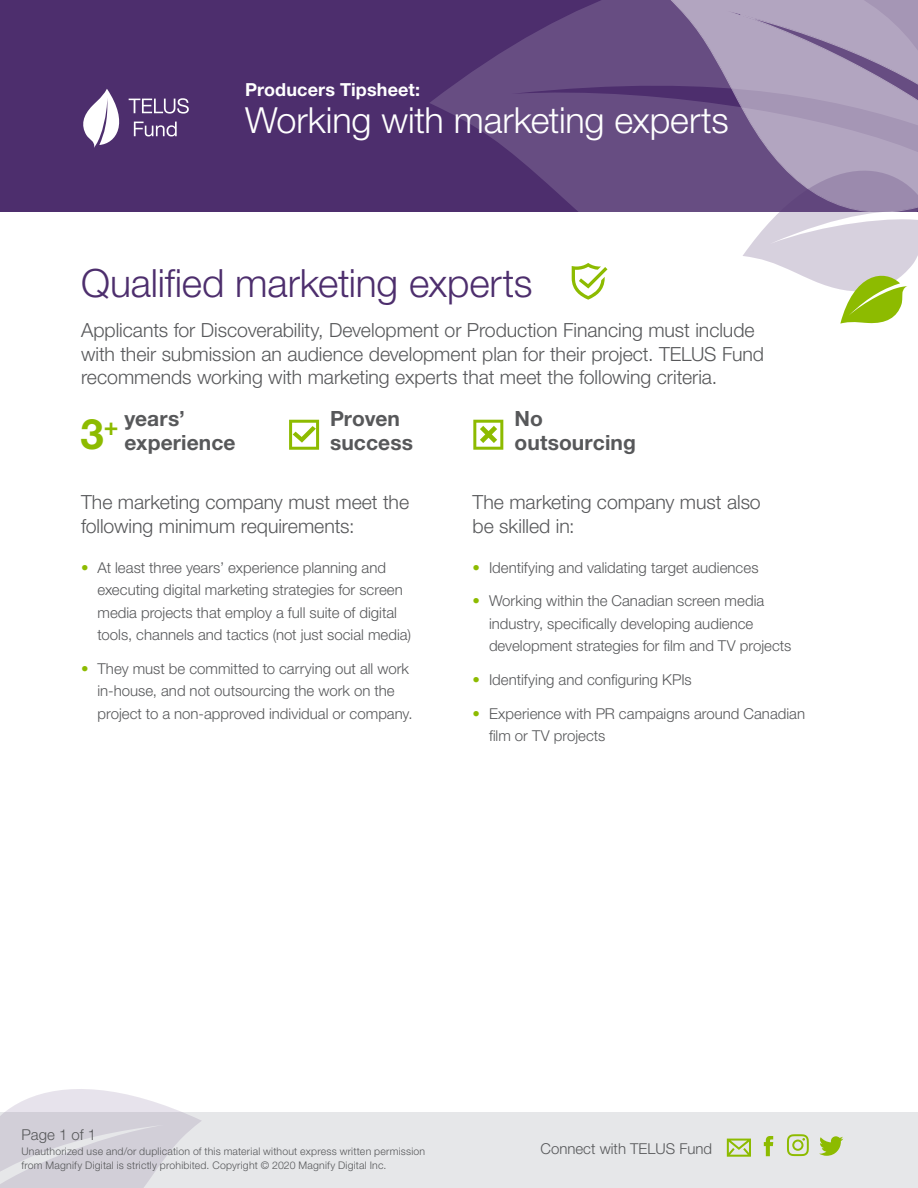
<style>
.page{position:relative;width:918px;height:1188px;background:#fff}
.page>*{position:absolute;margin:0;border:0;box-sizing:border-box;transform-origin:0 0}
.Subhead{font:700 42px "Helvetica Neue LT Std";color:#8dbb00}
.Heading{font:300 39px "Helvetica Neue LT Std";letter-spacing:-.005em;color:#4d2e6d}
.Sheet_Title{font:300 36px "Helvetica Neue LT Std";letter-spacing:-.005em;color:#fff}
.Subhead-2{font:700 24.45px "Helvetica Neue LT Std";color:#8dbb00}
.Subhead-3{font:700 21px/24px "Helvetica Neue LT Std";letter-spacing:.005em;color:#57585a}
.Intro{font:300 19.5px/23.4px "Helvetica Neue LT Std";color:#57585a}
.t1{font:700 18px "Helvetica Neue LT Std";letter-spacing:.005em;color:#fff}
.Sheet_Title-2{font:300 15px/22.5px "Helvetica Neue LT Std";color:#57585a}
.Sheet_Title-3{font:300 10.5px/13.5px "Helvetica Neue LT Std";letter-spacing:.02em;color:#57585a}
.s1{color:#8dbb00}
</style>
<div class="page">
<div style="left:0;top:1112px;width:918px;height:76px;background:#e6e7e9"></div>
<div style="left:0;top:0;width:918px;height:212px;background:#4d2e6d"></div>
<svg style="left:430px;top:0;width:237px;height:282px;fill:#674d82"></svg>
<svg style="left:669px;top:0;width:249px;height:212px;background:#9786aa"></svg>
<svg style="left:742px;top:169px;width:176px;height:155px"></svg>
<svg style="left:83px;top:89px;width:106px;height:59px"></svg>
<svg style="left:727px;top:1139px;width:24px;height:18px"></svg>
<svg style="left:819px;top:1136px;width:24px;height:20px"></svg>
<svg style="left:764px;top:1136px;width:9px;height:20px"></svg>
<svg style="left:787px;top:1134px;width:22px;height:22px"></svg>
<svg style="left:572px;top:263px;width:35px;height:37px"></svg>
<svg style="left:0;top:1089px;width:201px;height:99px"></svg>
<svg style="left:289px;top:420px;width:30px;height:30px"></svg>
<svg style="left:473px;top:420px;width:30px;height:30px"></svg>
<p class="t1" style="left:245px;top:79px;width:176px">Producers Tipsheet:</p>
<p class="Sheet_Title" style="left:245px;top:98px;width:485px">Working with marketing experts</p>
<p class="Heading" style="left:81px;top:259px;width:453px">Qualified marketing experts</p>
<p class="Intro" style="left:81px;top:318px;width:685px">Applicants for Discoverability, Development or Production Financing must include with their submission an audience development plan for their project. TELUS Fund recommends working with marketing experts that meet the following criteria.</p>
<p class="Subhead-3" style="left:124px;top:406px;width:113px">years’ experience</p>
<p class="Subhead-3" style="left:330px;top:406px;width:85px">Proven success</p>
<p class="Subhead-3" style="left:515px;top:406px;width:30px">No</p>
<p class="Subhead" style="left:80px;top:408px;width:25px">3</p>
<p class="Subhead-2" style="left:104px;top:411px;width:16px">+</p>
<p class="Subhead-3" style="left:515px;top:430px;width:123px">outsourcing</p>
<p class="Intro" style="left:81px;top:490px;width:330px">The marketing company must meet the following minimum requirements:</p>
<p class="Intro" style="left:472px;top:490px;width:290px">The marketing company must also be skilled in:</p>
<p class="Sheet_Title-2" style="left:98px;top:556px;width:315px;text-indent:-17px"><span class="s1">•</span> At least three years’ experience planning and executing digital marketing strategies for screen media projects that employ a full suite of digital tools, channels and tactics (not just social media)</p>
<p class="Sheet_Title-2" style="left:98px;top:657px;width:317px;text-indent:-17px"><span class="s1">•</span> They must be committed to carrying out all work in-house, and not outsourcing the work on the project to a non-approved individual or company.</p>
<p class="Sheet_Title-2" style="left:472px;top:556px;width:288px"><span class="s1">•</span> Identifying and validating target audiences</p>
<p class="Sheet_Title-2" style="left:489px;top:589px;width:304px;text-indent:-17px"><span class="s1">•</span> Working within the Canadian screen media industry, specifically developing audience development strategies for film and TV projects</p>
<p class="Sheet_Title-2" style="left:472px;top:668px;width:221px"><span class="s1">•</span> Identifying and configuring KPIs</p>
<p class="Sheet_Title-2" style="left:489px;top:702px;width:318px;text-indent:-17px"><span class="s1">•</span> Experience with PR campaigns around Canadian film or TV projects</p>
<p class="Sheet_Title-2" style="left:22px;top:1123px;width:76px">Page 1 of 1</p>
<p class="Sheet_Title-3" style="left:22px;top:1144px;width:405px">Unauthorized use and/or duplication of this material without express written permission from Magnify Digital is strictly prohibited. Copyright © 2020 Magnify Digital Inc.</p>
<p class="Sheet_Title-2" style="left:540px;top:1137px;width:173px">Connect with TELUS Fund</p>
</div>
